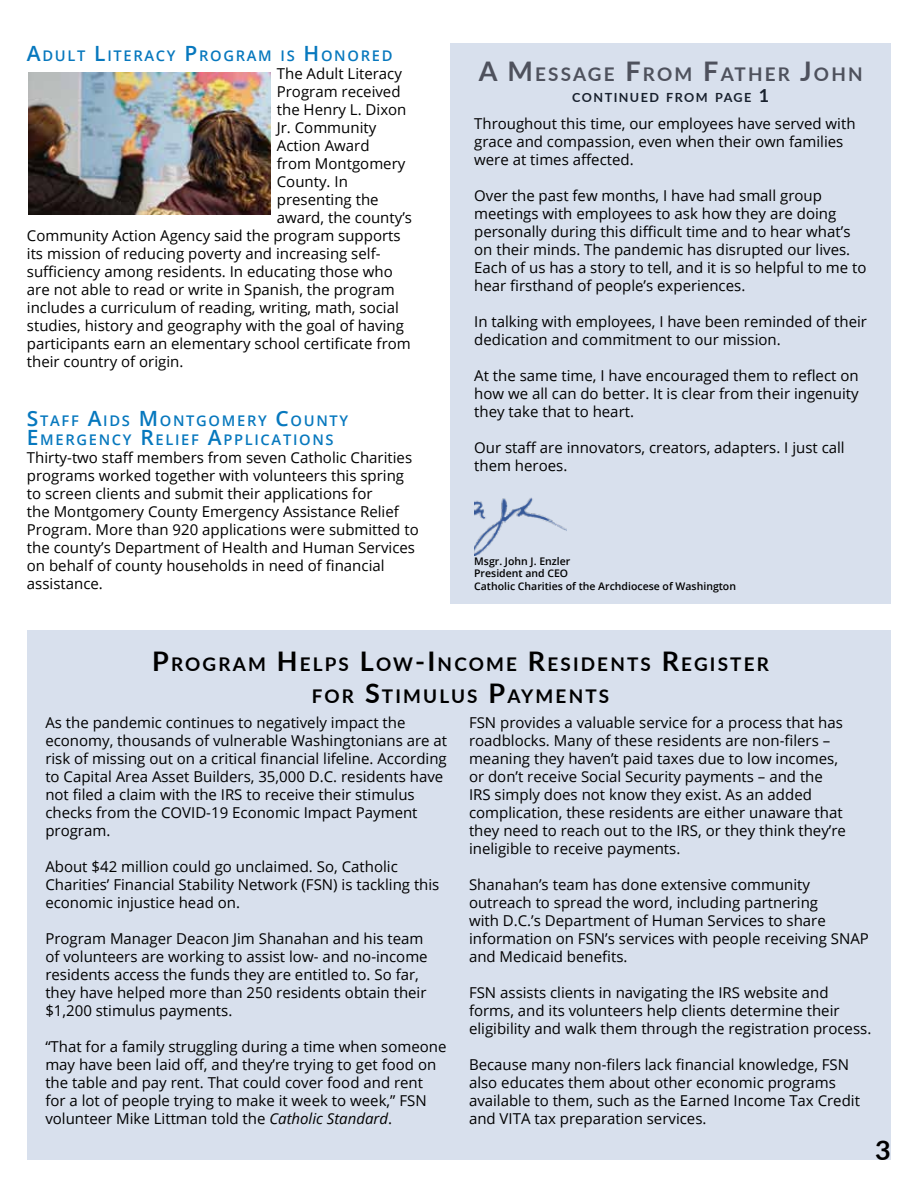
<style>
.page{position:relative;width:918px;height:1188px;background:#fff}
.page>*{position:absolute;margin:0;border:0;box-sizing:border-box;transform-origin:0 0}
.t1{font:700 27px "Lato";color:#000}
.t2{font:700 18.9px/32.4px "Lato";letter-spacing:.115em;color:#000;text-align:center}
.t3{font:700 18.9px "Lato";letter-spacing:.115em;color:#48413f}
.t4{font:15px/18px "Open Sans";color:#000}
.t5{font:600 14.7px/18.9px "Open Sans";letter-spacing:.115em;color:#0778be}
.t6{font:700 12.6px "Lato";letter-spacing:.115em;color:#000}
.t7{font:600 10.5px/12.6px "Open Sans";color:#000}
.s1{font-size:21px}
.s2{font-size:27px}
.s3{font-size:18px}
.s4{font-style:italic}
</style>
<div class="page">
<div style="left:27px;top:631px;width:864px;height:529px;background:#d8e0ed"></div>
<div style="left:450px;top:44px;width:441px;height:560px;background:#d8e0ed"></div>
<img style="left:474px;top:497px;width:93px;height:59px">
<img style="left:28px;top:72px;width:242px;height:142px">
<p class="t5" style="left:27px;top:46px;width:367px"><span class="s1">A</span>DULT <span class="s1">L</span>ITERACY <span class="s1">P</span>ROGRAM IS <span class="s1">H</span> ONORED</p>
<p class="t4" style="left:277px;top:64px;width:127px">The Adult Literacy</p>
<p class="t4" style="left:277px;top:82px;width:125px">Program received</p>
<p class="t4" style="left:277px;top:100px;width:131px">the Henry L. Dixon</p>
<p class="t4" style="left:277px;top:118px;width:101px">Jr. Community</p>
<p class="t4" style="left:277px;top:136px;width:94px">Action Award</p>
<p class="t4" style="left:277px;top:154px;width:130px">from Montgomery</p>
<p class="t4" style="left:277px;top:172px;width:73px">County. In</p>
<p class="t4" style="left:277px;top:190px;width:103px">presenting the</p>
<p class="t4" style="left:277px;top:208px;width:137px">award, the county’s</p>
<p class="t4" style="left:27px;top:226px;width:375px">Community Action Agency said the program supports</p>
<p class="t4" style="left:27px;top:244px;width:355px">its mission of reducing poverty and increasing self-</p>
<p class="t4" style="left:27px;top:262px;width:367px">sufficiency among residents. In educating those who</p>
<p class="t4" style="left:27px;top:280px;width:369px">are not able to read or write in Spanish, the program</p>
<p class="t4" style="left:27px;top:298px;width:373px">includes a curriculum of reading, writing, math, social</p>
<p class="t4" style="left:27px;top:316px;width:379px">studies, history and geography with the goal of having</p>
<p class="t4" style="left:27px;top:334px;width:385px">participants earn an elementary school certificate from</p>
<p class="t4" style="left:27px;top:352px;width:158px">their country of origin.</p>
<p class="t5" style="left:27px;top:411px;width:323px"><span class="s1">S</span>TAFF <span class="s1">A</span>IDS <span class="s1">M</span> ONTGOMERY <span class="s1">C</span>OUNTY<br><span class="s1">E</span>MERGENCY <span class="s1">R</span>ELIEF <span class="s1">A</span>PPLICATIONS</p>
<p class="t4" style="left:27px;top:448px;width:393px">Thirty-two staff members from seven Catholic Charities programs worked together with volunteers this spring to screen clients and submit their applications for<br>the Montgomery County Emergency Assistance Relief Program. More than 920 applications were submitted to the county’s Department of Health and Human Services on behalf of county households in need of financial assistance.</p>
<p class="t3" style="left:479px;top:61px;width:385px"><span class="s2">A M</span>ESSAGE <span class="s2">F</span>ROM <span class="s2">F</span>ATHER <span class="s2">J</span>OHN</p>
<p class="t6" style="left:572px;top:89px;width:198px">CONTINUED FROM PAGE <span class="s3">1</span></p>
<p class="t4" style="left:474px;top:115px;width:383px">Throughout this time, our employees have served with grace and compassion, even when their own families were at times affected.</p>
<p class="t4" style="left:474px;top:187px;width:394px">Over the past few months, I have had small group meetings with employees to ask how they are doing personally during this difficult time and to hear what’s on their minds. The pandemic has disrupted our lives.<br>Each of us has a story to tell, and it is so helpful to me to hear firsthand of people’s experiences.</p>
<p class="t4" style="left:474px;top:313px;width:394px">In talking with employees, I have been reminded of their dedication and commitment to our mission.</p>
<p class="t4" style="left:474px;top:367px;width:386px;text-align:justify">At the same time, I have encouraged them to reflect on how we all can do better. It is clear from their ingenuity they take that to heart.</p>
<p class="t4" style="left:474px;top:439px;width:372px">Our staff are innovators, creators, adapters. I just call them heroes.</p>
<p class="t7" style="left:474px;top:555px;width:263px">Msgr. John J. Enzler<br>President and CEO<br>Catholic Charities of the Archdiocese of Washington</p>
<p class="t2" style="left:152px;top:647px;width:618px"><span class="s2">P</span>ROGRAM <span class="s2">H</span> ELPS <span class="s2">L</span>OW<span class="s2">-I</span> NCOM E <span class="s2">R</span>ESIDENTS <span class="s2">R</span>EGISTER<br>FOR <span class="s2">S</span>TIM ULUS <span class="s2">P</span>AYM ENTS</p>
<p class="t4" style="left:45px;top:713px;width:403px">As the pandemic continues to negatively impact the economy, thousands of vulnerable Washingtonians are at risk of missing out on a critical financial lifeline. According to Capital Area Asset Builders, 35,000 D.C. residents have not filed a claim with the IRS to receive their stimulus checks from the COVID-19 Economic Impact Payment program.</p>
<p class="t4" style="left:45px;top:857px;width:396px">About $42 million could go unclaimed. So, Catholic<br>Charities’ Financial Stability Network (FSN) is tackling this economic injustice head on.</p>
<p class="t4" style="left:45px;top:929px;width:384px">Program Manager Deacon Jim Shanahan and his team of volunteers are working to assist low- and no-income residents access the funds they are entitled to. So far, they have helped more than 250 residents obtain their $1,200 stimulus payments.</p>
<p class="t4" style="left:45px;top:1037px;width:403px">“That for a family struggling during a time when someone may have been laid off, and they’re trying to get food on the table and pay rent. That could cover food and rent for a lot of people trying to make it week to week,” FSN volunteer Mike Littman told the <span class="s4">Catholic Standard</span>.</p>
<p class="t4" style="left:469px;top:713px;width:379px">FSN provides a valuable service for a process that has roadblocks. Many of these residents are non-filers – meaning they haven’t paid taxes due to low incomes, or don’t receive Social Security payments – and the IRS simply does not know they exist. As an added complication, these residents are either unaware that they need to reach out to the IRS, or they think they’re ineligible to receive payments.</p>
<p class="t4" style="left:469px;top:875px;width:401px">Shanahan’s team has done extensive community outreach to spread the word, including partnering<br>with D.C.’s Department of Human Services to share information on FSN’s services with people receiving SNAP and Medicaid benefits.</p>
<p class="t4" style="left:469px;top:983px;width:404px">FSN assists clients in navigating the IRS website and forms, and its volunteers help clients determine their eligibility and walk them through the registration process.</p>
<p class="t4" style="left:469px;top:1055px;width:393px">Because many non-filers lack financial knowledge, FSN also educates them about other economic programs available to them, such as the Earned Income Tax Credit and VITA tax preparation services.</p>
<h1 class="t1" style="left:875px;top:1130px;width:17px">3</h1>
</div>
